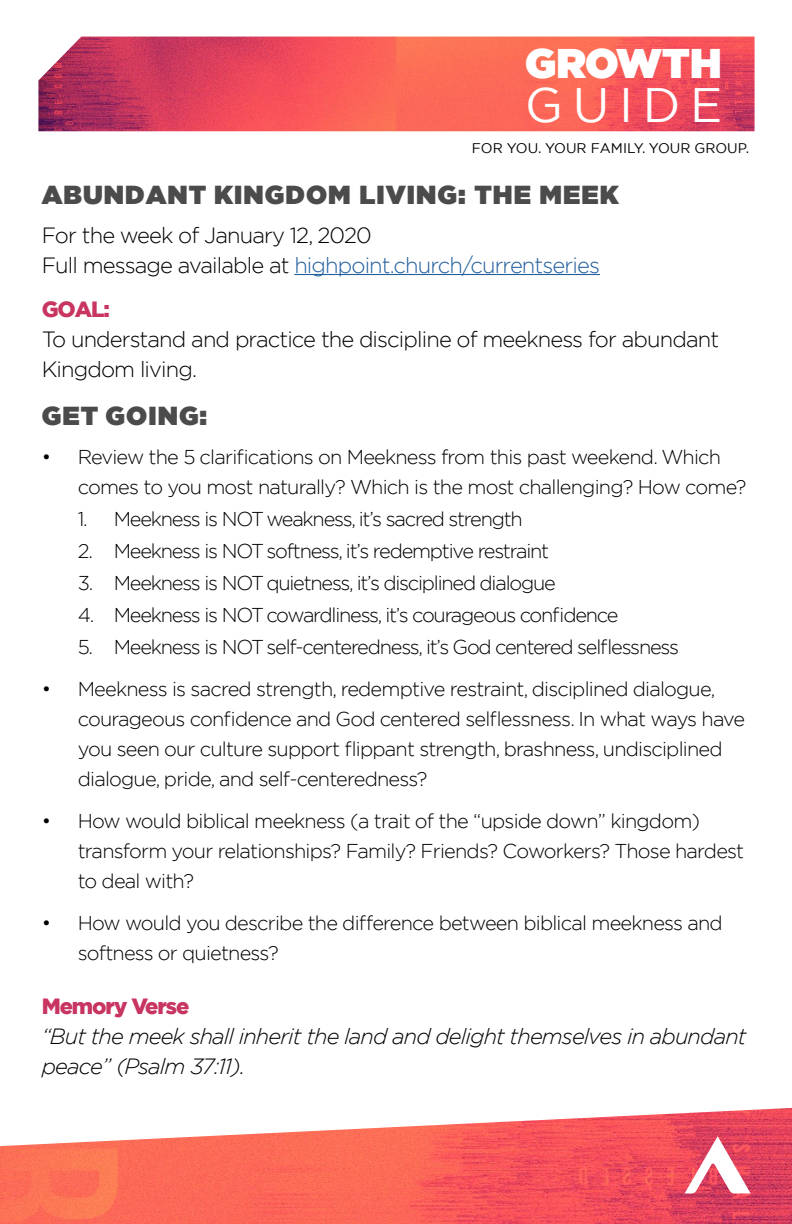
<style>
.page{position:relative;width:792px;height:1224px;background:#fff}
.page>*{position:absolute;margin:0;border:0;box-sizing:border-box;transform-origin:0 0}
.t1{font:900 62.6px "Gotham";letter-spacing:-.06em;color:#fff}
.t2{font:48.2px "Gotham";letter-spacing:.2em;color:#fff}
.t3{font:900 41.4px "Gotham";color:#fff}
.t4{font:900 26px "Gotham";letter-spacing:.04em;color:#4b4b4b}
.t5{font:300 22px/30px "Gotham";letter-spacing:-.04em;color:#000}
.t6{font:italic 300 22px/30px "Gotham";letter-spacing:-.04em;color:#000}
.t7{font:900 22px "Gotham";letter-spacing:-.05em;color:#c83561}
.t8{font:300 20px/30px "Gotham";letter-spacing:-.04em;color:#000}
.t9{font:300 20px "Gotham";letter-spacing:-.06em;color:#000}
.t10{font:14px "Gotham";color:#000}
.s1{color:#215e9e}
</style>
<div class="page">
<img style="left:0;top:1108px;width:792px;height:116px">
<hr style="left:294px;top:274px;width:306px;height:1px;background:#215e9e">
<img style="left:38px;top:37px;width:717px;height:94px">
<svg style="left:685px;top:1136px;width:66px;height:57px"></svg>
<h1 class="t1" style="left:468px;top:20px;width:281px">GROWTH</h1>
<h3 class="t3" style="left:525px;top:34px;width:198px">GROWTH</h3>
<h2 class="t2" style="left:525px;top:74px;width:199px">GUIDE</h2>
<p class="t10" style="left:472px;top:139px;width:279px">FOR YOU. YOUR FAMILY. YOUR GROUP.</p>
<h3 class="t4" style="left:42px;top:176px;width:578px">ABUNDANT KINGDOM LIVING: THE MEEK</h3>
<p class="t5" style="left:42px;top:219px;width:560px">For the week of January 12, 2020<br>Full message available at <span class="s1">highpoint.church/currentseries</span></p>
<p class="t7" style="left:42px;top:294px;width:70px">GOAL:</p>
<p class="t5" style="left:42px;top:323px;width:679px">To understand and practice the discipline of meekness for abundant<br>Kingdom living.</p>
<h3 class="t4" style="left:42px;top:397px;width:167px">GET GOING:</h3>
<p class="t8" style="left:78px;top:441px;width:670px;text-indent:-36px">• Review the 5 clarifications on Meekness from this past weekend. Which comes to you most naturally? Which is the most challenging? How come?</p>
<p class="t9" style="left:78px;top:506px;width:447px">1. Meekness is NOT weakness, it’s sacred strength</p>
<p class="t9" style="left:78px;top:538px;width:473px">2. Meekness is NOT softness, it’s redemptive restraint</p>
<p class="t9" style="left:78px;top:570px;width:480px">3. Meekness is NOT quietness, it’s disciplined dialogue</p>
<p class="t9" style="left:78px;top:602px;width:542px">4. Meekness is NOT cowardliness, it’s courageous confidence</p>
<p class="t9" style="left:78px;top:634px;width:603px">5. Meekness is NOT self-centeredness, it’s God centered selflessness</p>
<p class="t8" style="left:78px;top:673px;width:669px;text-indent:-36px">• Meekness is sacred strength, redemptive restraint, disciplined dialogue, courageous confidence and God centered selflessness. In what ways have you seen our culture support flippant strength, brashness, undisciplined dialogue, pride, and self-centeredness?</p>
<p class="t8" style="left:78px;top:805px;width:668px;text-indent:-36px">• How would biblical meekness (a trait of the “upside down” kingdom) transform your relationships? Family? Friends? Coworkers? Those hardest to deal with?</p>
<p class="t8" style="left:78px;top:907px;width:647px;text-indent:-36px">• How would you describe the difference between biblical meekness and softness or quietness?</p>
<p class="t7" style="left:42px;top:991px;width:149px">Memory Verse</p>
<p class="t6" style="left:42px;top:1020px;width:706px">“But the meek shall inherit the land and delight themselves in abundant peace” (Psalm 37:11).</p>
</div>
